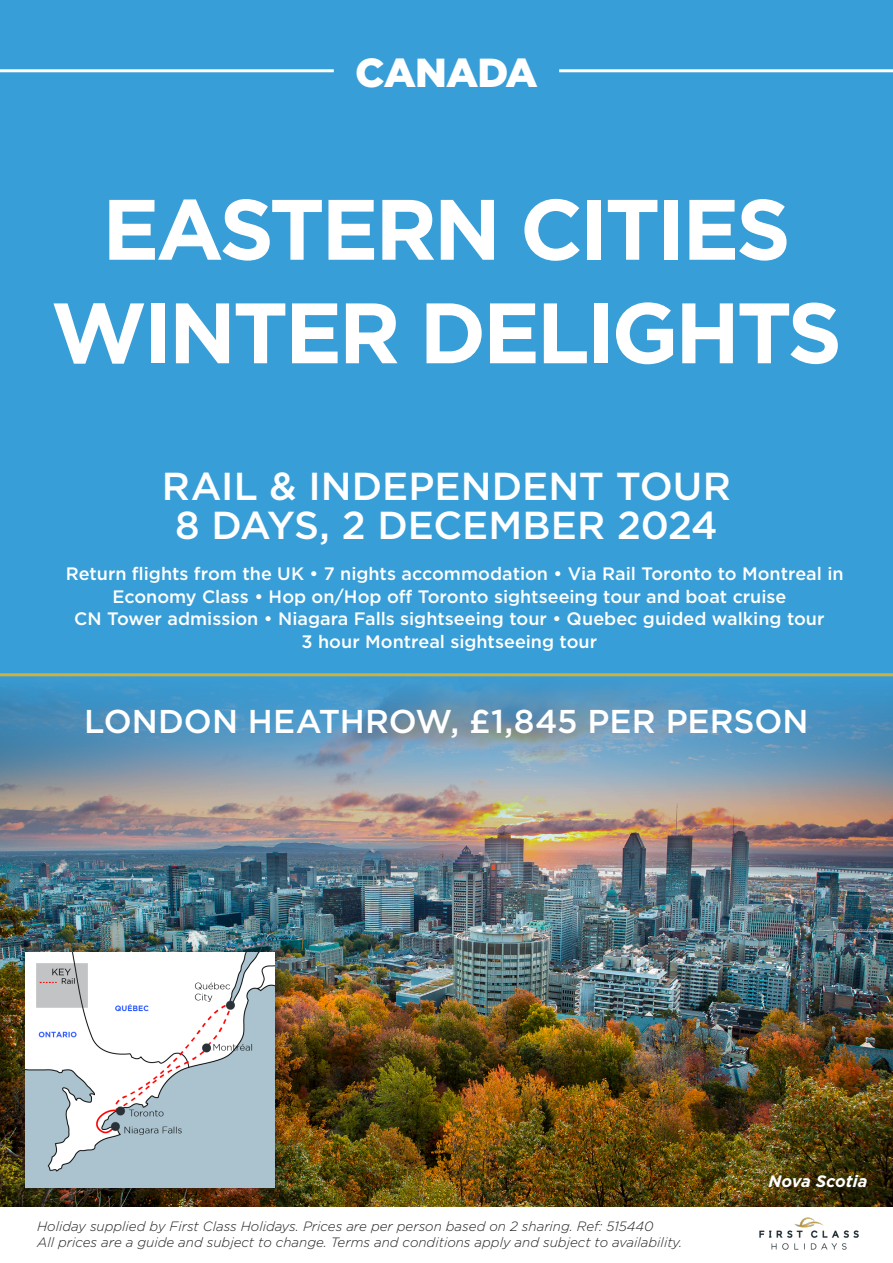
<style>
.page{position:relative;width:893px;height:1263px;background:#fff}
.page>*{position:absolute;margin:0;border:0;box-sizing:border-box;transform-origin:0 0}
.t1{font:700 85.5px/103.5px "Gotham";letter-spacing:-.04em;color:#fff;text-align:center}
.t2{font:900 40.5px "Gotham";letter-spacing:-.02em;color:#fff}
.t3{font:500 39px/39px "Gotham";color:#fff;text-align:center}
.t4{font:500 33px "Gotham";letter-spacing:-.005em;color:#fff}
.t5{font:500 18px "Gotham";color:#fff}
.t6{font:italic 700 16.5px "Gotham";letter-spacing:-.005em;color:#fff}
.t7{font:italic 300 13.5px "Gotham";color:#231f20}
</style>
<div class="page">
<div style="left:0;top:0;width:893px;height:1204px;background:#389ed7"></div>
<img style="left:0;top:682px;width:893px;height:525px">
<hr style="left:0;top:673px;width:893px;height:3px;background:#cfb13d">
<img style="left:759px;top:1217px;width:100px;height:33px">
<hr style="left:0;top:69px;width:334px;height:3px;background:#fff">
<hr style="left:559px;top:69px;width:334px;height:3px;background:#fff">
<div style="left:17px;top:945px;width:266px;height:251px;background:#231f20;opacity:.5"></div>
<img style="left:26px;top:953px;width:249px;height:235px">
<p class="t2" style="left:355px;top:45px;width:184px">CANADA</p>
<p class="t1" style="left:51px;top:177px;width:793px">EASTERN CITIES<br>WINTER DELIGHTS</p>
<p class="t3" style="left:162px;top:466px;width:571px">RAIL &amp; INDEPENDENT TOUR<br>8 DAYS, 2 DECEMBER 2024</p>
<p class="t5" style="left:66px;top:562px;width:779px">Return flights from the UK • 7 nights accommodation • Via Rail Toronto to Montreal in</p>
<p class="t5" style="left:112px;top:584px;width:675px">Economy Class • Hop on/Hop off Toronto sightseeing tour and boat cruise</p>
<p class="t5" style="left:74px;top:607px;width:752px">CN Tower admission • Niagara Falls sightseeing tour • Quebec guided walking tour</p>
<p class="t5" style="left:302px;top:629px;width:297px">3 hour Montreal sightseeing tour</p>
<p class="t4" style="left:84px;top:700px;width:726px">LONDON HEATHROW, £1,845 PER PERSON</p>
<p class="t7" style="left:37px;top:1217px;width:618px">Holiday supplied by First Class Holidays. Prices are per person based on 2 sharing. Ref: 515440</p>
<p class="t7" style="left:37px;top:1234px;width:646px">All prices are a guide and subject to change. Terms and conditions apply and subject to availability.</p>
<p class="t6" style="left:769px;top:1170px;width:100px">Nova Scotia</p>
</div>
